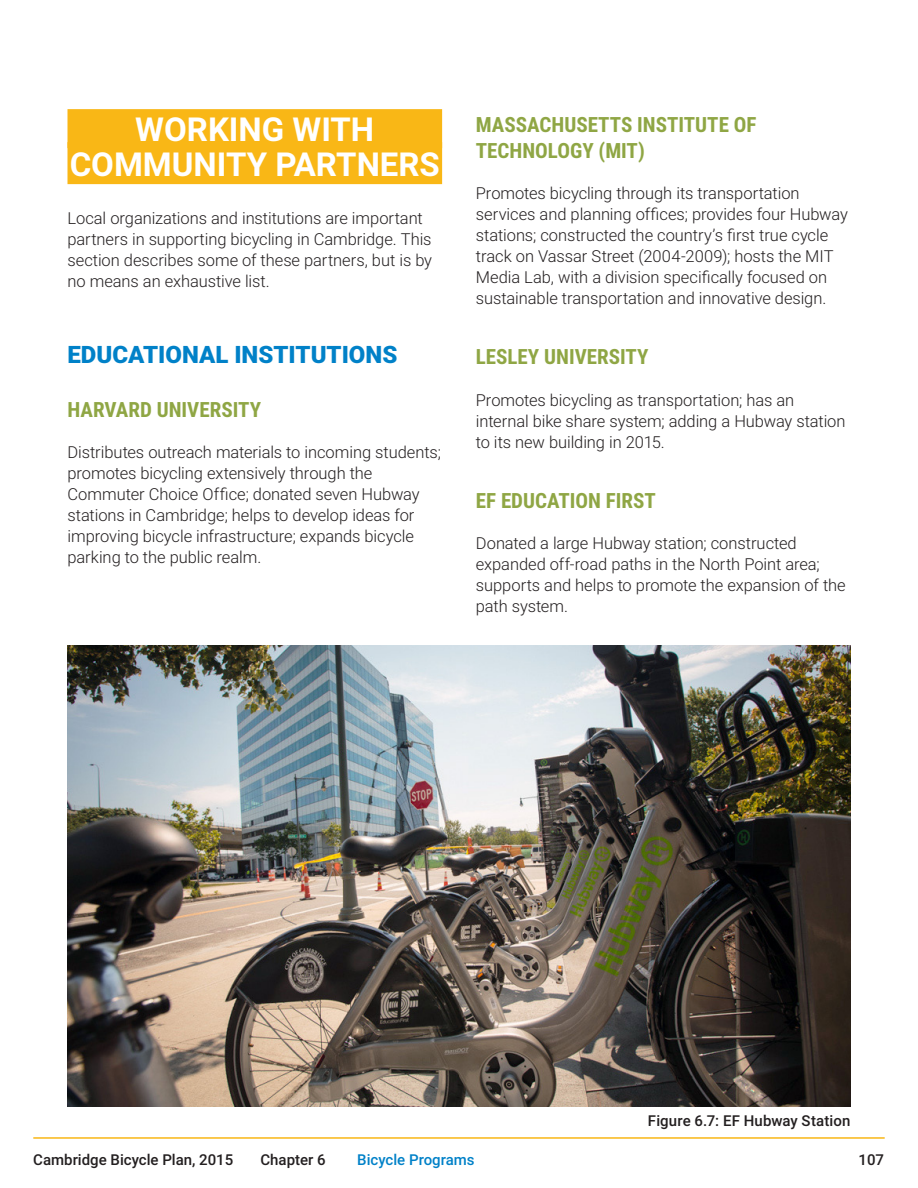
<style>
.page{position:relative;width:918px;height:1188px;background:#fff}
.page>*{position:absolute;margin:0;border:0;box-sizing:border-box;transform-origin:0 0}
.Heading_1{font:700 33px/34.5px "Roboto";color:#fff;text-align:center}
.Heading_2{font:900 24px "Roboto";color:#0081c8}
.Heading_3{font:700 21px/25.2px "Roboto Condensed";color:#8fa644}
.Body_Text{font:300 16.5px/21px "Roboto";letter-spacing:-.005em;color:#231f20}
.t1{font:500 15px "Roboto";color:#231f20}
.t2{font:500 15px "Roboto";color:#0081c8}
</style>
<div class="page">
<hr style="left:33px;top:1137px;width:852px;height:2px;background:#f9b716">
<div style="left:68px;top:109px;width:374px;height:39px;background:#f9b716"></div>
<div style="left:68px;top:142px;width:374px;height:42px;background:#f9b716"></div>
<img style="left:68px;top:645px;width:782px;height:462px">
<p class="Heading_1" style="left:70px;top:111px;width:372px">WORKING WITH<br>COMMUNITY PARTNERS</p>
<p class="Body_Text" style="left:68px;top:207px;width:366px">Local organizations and institutions are important partners in supporting bicycling in Cambridge. This section describes some of these partners, but is by no means an exhaustive list.</p>
<p class="Heading_2" style="left:68px;top:338px;width:331px">EDUCATIONAL INSTITUTIONS</p>
<p class="Heading_3" style="left:68px;top:396px;width:195px">HARVARD UNIVERSITY</p>
<p class="Body_Text" style="left:68px;top:441px;width:375px">Distributes outreach materials to incoming students; promotes bicycling extensively through the Commuter Choice Office; donated seven Hubway stations in Cambridge; helps to develop ideas for improving bicycle infrastructure; expands bicycle parking to the public realm.</p>
<p class="Heading_3" style="left:476px;top:112px;width:282px">MASSACHUSETTS INSTITUTE OF<br>TECHNOLOGY (MIT)</p>
<p class="Body_Text" style="left:476px;top:182px;width:373px">Promotes bicycling through its transportation services and planning offices; provides four Hubway stations; constructed the country’s first true cycle track on Vassar Street (2004-2009); hosts the MIT Media Lab, with a division specifically focused on sustainable transportation and innovative design.</p>
<p class="Heading_3" style="left:476px;top:343px;width:174px">LESLEY UNIVERSITY</p>
<p class="Body_Text" style="left:476px;top:389px;width:371px">Promotes bicycling as transportation; has an internal bike share system; adding a Hubway station to its new building in 2015.</p>
<p class="Heading_3" style="left:476px;top:487px;width:182px">EF EDUCATION FIRST</p>
<p class="Body_Text" style="left:476px;top:532px;width:371px">Donated a large Hubway station; constructed expanded off-road paths in the North Point area; supports and helps to promote the expansion of the path system.</p>
<p class="t1" style="left:648px;top:1111px;width:204px">Figure 6.7: EF Hubway Station</p>
<p class="t1" style="left:33px;top:1149px;width:202px">Cambridge Bicycle Plan, 2015</p>
<p class="t1" style="left:261px;top:1149px;width:67px">Chapter 6</p>
<p class="t2" style="left:357px;top:1149px;width:119px">Bicycle Programs</p>
<p class="t1" style="left:859px;top:1149px;width:27px">107</p>
</div>
